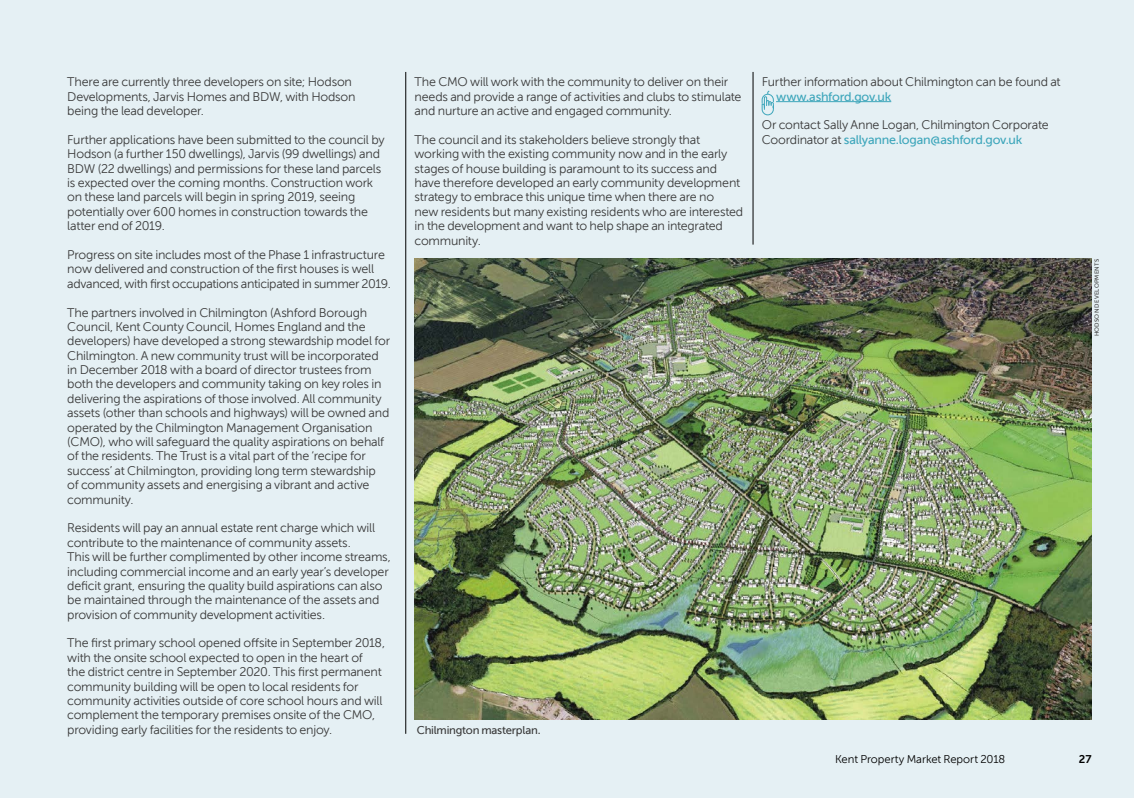
<style>
.page{position:relative;width:1134px;height:798px;background:#fff}
.page>*{position:absolute;margin:0;border:0;box-sizing:border-box;transform-origin:0 0}
.Body_text-9_5pt{font:12.5px/14.4px "Museo Sans 300";letter-spacing:-.015em;color:#393939}
.Body_text-9_5pt-2{font:12.5px "Museo Sans 500";letter-spacing:-.02em;color:#3da6bb}
.t1{font:11.25px "Museo Sans 300";letter-spacing:-.005em;color:#000}
.Photo_captions-9pt{font:11.25px "Museo Sans 500";letter-spacing:-.02em;color:#393939}
.t2{font:11.25px "Museo Sans 700";color:#000}
.Photo_credits{font:6px "Museo Sans 500";letter-spacing:.035em;color:#393939}
.s1{font-family:"Museo Sans 500";color:#3da6bb}
</style>
<div class="page">
<div style="left:0;top:0;width:1134px;height:797px;background:#e5f0f4"></div>
<svg style="left:762px;top:90px;width:12px;height:25px"></svg>
<hr style="left:405px;top:72px;width:1px;height:661px;background:#000">
<hr style="left:753px;top:72px;width:1px;height:172px;background:#000">
<img style="left:415px;top:259px;width:676px;height:460px">
<hr style="left:776px;top:101px;width:115px;height:1px;background:#3da6bb">
<p class="Body_text-9_5pt" style="left:67px;top:75px;width:290px">There are currently three developers on site; Hodson<br>Developments, Jarvis Homes and BDW, with Hodson being the lead developer.</p>
<p class="Body_text-9_5pt" style="left:67px;top:132px;width:319px">Further applications have been submitted to the council by Hodson (a further 150 dwellings), Jarvis (99 dwellings) and BDW (22 dwellings) and permissions for these land parcels is expected over the coming months. Construction work on these land parcels will begin in spring 2019, seeing potentially over 600 homes in construction towards the latter end of 2019.</p>
<p class="Body_text-9_5pt" style="left:67px;top:247px;width:325px">Progress on site includes most of the Phase 1 infrastructure now delivered and construction of the first houses is well advanced, with first occupations anticipated in summer 2019.</p>
<p class="Body_text-9_5pt" style="left:67px;top:305px;width:324px">The partners involved in Chilmington (Ashford Borough Council, Kent County Council, Homes England and the developers) have developed a strong stewardship model for Chilmington. A new community trust will be incorporated in December 2018 with a board of director trustees from both the developers and community taking on key roles in delivering the aspirations of those involved. All community assets (other than schools and highways) will be owned and operated by the Chilmington Management Organisation (CMO), who will safeguard the quality aspirations on behalf of the residents. The Trust is a vital part of the ‘recipe for success’ at Chilmington, providing long term stewardship of community assets and energising a vibrant and active community.</p>
<p class="Body_text-9_5pt" style="left:67px;top:520px;width:325px">Residents will pay an annual estate rent charge which will contribute to the maintenance of community assets.<br>This will be further complimented by other income streams, including commercial income and an early year’s developer deficit grant, ensuring the quality build aspirations can also be maintained through the maintenance of the assets and provision of community development activities.</p>
<p class="Body_text-9_5pt" style="left:67px;top:635px;width:319px">The first primary school opened offsite in September 2018, with the onsite school expected to open in the heart of<br>the district centre in September 2020. This first permanent community building will be open to local residents for community activities outside of core school hours and will complement the temporary premises onsite of the CMO, providing early facilities for the residents to enjoy.</p>
<p class="Body_text-9_5pt" style="left:415px;top:75px;width:328px">The CMO will work with the community to deliver on their needs and provide a range of activities and clubs to stimulate and nurture an active and engaged community.</p>
<p class="Body_text-9_5pt" style="left:415px;top:132px;width:330px">The council and its stakeholders believe strongly that working with the existing community now and in the early stages of house building is paramount to its success and have therefore developed an early community development strategy to embrace this unique time when there are no<br>new residents but many existing residents who are interested in the development and want to help shape an integrated community.</p>
<p class="Body_text-9_5pt" style="left:762px;top:75px;width:300px">Further information about Chilmington can be found at</p>
<p class="Body_text-9_5pt-2" style="left:776px;top:89px;width:117px">www.ashford.gov.uk</p>
<p class="Body_text-9_5pt" style="left:762px;top:118px;width:288px">Or contact Sally Anne Logan, Chilmington Corporate<br>Coordinator at <span class="s1">sallyanne.logan@ashford.gov.uk</span></p>
<p class="Photo_credits" style="left:1093px;top:336px;width:79px;rotate:-90deg">HODSON DEVELOPMENTS</p>
<p class="Photo_captions-9pt" style="left:417px;top:723px;width:125px">Chilmington masterplan.</p>
<p class="t1" style="left:835px;top:752px;width:172px">Kent Property Market Report 2018</p>
<p class="t2" style="left:1079px;top:752px;width:14px">27</p>
</div>
